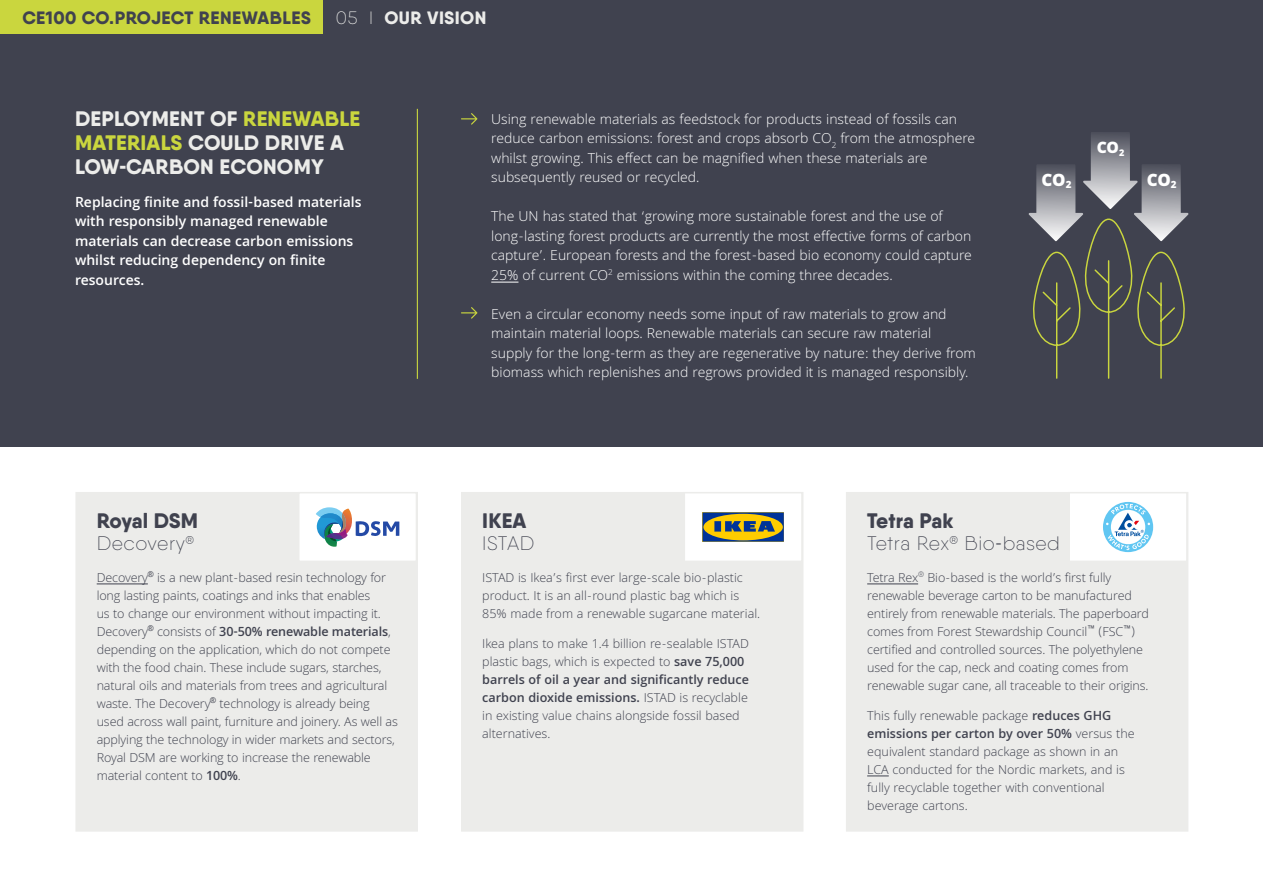
<style>
.page{position:relative;width:1263px;height:893px;background:#fff}
.page>*{position:absolute;margin:0;border:0;box-sizing:border-box;transform-origin:0 0}
.t1{font:800 21px/24px "Qanelas Soft DEMO";letter-spacing:.01em;color:#ececea}
.t2{font:800 21px "Qanelas Soft DEMO";letter-spacing:.005em;color:#40424f}
.t3{font:200 19.5px "Qanelas Soft DEMO";letter-spacing:.025em;color:#40424f}
.t4{font:800 18.15px "Khula";color:#fff}
.t5{font:800 17.85px "Qanelas Soft DEMO";letter-spacing:.025em;color:#40424f}
.t6{font:800 17.85px "Qanelas Soft DEMO";letter-spacing:.025em;color:#ececea}
.t7{font:800 16.8px "Khula";color:#fff}
.t8{font:300 15px/19.5px "Khula";color:#fff}
.t9{font:600 15px/19.5px "Khula";color:#fff}
.t10{font:300 13.5px/18px "Khula";letter-spacing:-.01em;color:#40424f}
.s1{font-weight:200}
.s2{color:#cad63e}
.s3{font-family:"Impact";font-weight:400}
.s4{font-weight:600}
.s5{font-family:"Montserrat";font-weight:300}
</style>
<div class="page">
<div style="left:0;top:0;width:1263px;height:446px;background:#40424f"></div>
<div style="left:75px;top:492px;width:343px;height:340px;background:#ececea"></div>
<hr style="left:97px;top:584px;width:51px;height:1px;background:#40424f">
<div style="left:298px;top:492px;width:119px;height:70px;background:#fff;border:2px solid #ececea"></div>
<div style="left:0;top:0;width:322px;height:34px;background:#cad63e"></div>
<div style="left:461px;top:492px;width:342px;height:340px;background:#ececea"></div>
<div style="left:683px;top:492px;width:120px;height:70px;background:#fff;border:2px solid #ececea"></div>
<div style="left:846px;top:492px;width:342px;height:340px;background:#ececea"></div>
<hr style="left:867px;top:584px;width:51px;height:1px;background:#40424f">
<svg style="left:867px;top:776px;width:22px;height:1px"></svg>
<div style="left:1068px;top:492px;width:120px;height:70px;background:#fff;border:2px solid #ececea"></div>
<svg style="left:1103px;top:502px;width:50px;height:50px"></svg>
<svg style="left:316px;top:507px;width:83px;height:40px"></svg>
<svg style="left:702px;top:512px;width:82px;height:30px;background:#858348"></svg>
<svg style="left:1028px;top:132px;width:160px;height:247px"></svg>
<svg style="left:491px;top:282px;width:27px;height:1px"></svg>
<hr style="left:417px;top:109px;width:1px;height:270px;background:#cad63e">
<svg style="left:461px;top:113px;width:16px;height:12px"></svg>
<svg style="left:461px;top:307px;width:16px;height:12px"></svg>
<h3 class="t5" style="left:22px;top:9px;width:290px">CE100 CO.PROJECT RENEWABLES</h3>
<h3 class="t6" style="left:336px;top:9px;width:152px"><span class="s1">05 I</span> OUR VISION</h3>
<h1 class="t1" style="left:75px;top:107px;width:287px">DEPLOYMENT OF <span class="s2">RENEWABLE<br>MATERIALS</span> COULD DRIVE A<br>LOW<span class="s3">-</span>CARBON ECONOMY</h1>
<p class="t9" style="left:75px;top:192px;width:288px">Replacing finite and fossil-based materials with responsibly managed renewable materials can decrease carbon emissions whilst reducing dependency on finite resources.</p>
<p class="t8" style="left:491px;top:111px;width:485px">Using renewable materials as feedstock for products instead of fossils can reduce carbon emissions: forest and crops absorb CO<sub>2</sub> from the atmosphere whilst growing. This effect can be magnified when these materials are subsequently reused or recycled.</p>
<p class="t8" style="left:491px;top:208px;width:482px">The UN has stated that ‘growing more sustainable forest and the use of long-lasting forest products are currently the most effective forms of carbon capture’. European forests and the forest-based bio economy could capture 25% of current CO<sup>2</sup> emissions within the coming three decades.</p>
<p class="t8" style="left:491px;top:306px;width:486px">Even a circular economy needs some input of raw materials to grow and maintain material loops. Renewable materials can secure raw material supply for the long-term as they are regenerative by nature: they derive from biomass which replenishes and regrows provided it is managed responsibly.</p>
<h3 class="t4" style="left:1041px;top:169px;width:31px">CO<sub>2</sub></h3>
<p class="t7" style="left:1097px;top:138px;width:29px">CO<sub>2</sub></p>
<h3 class="t4" style="left:1147px;top:169px;width:31px">CO<sub>2</sub></h3>
<h1 class="t2" style="left:97px;top:511px;width:103px">Royal DSM</h1>
<h2 class="t3" style="left:97px;top:535px;width:99px">Decovery<sup>®</sup></h2>
<p class="t10" style="left:97px;top:570px;width:303px">Decovery<sup>®</sup> is a new plant-based resin technology for long lasting paints, coatings and inks that enables<br>us to change our environment without impacting it.<br>Decovery<sup>®</sup> consists of <span class="s4">30-50% renewable materials</span>, depending on the application, which do not compete with the food chain. These include sugars, starches, natural oils and materials from trees and agricultural waste. The Decovery<sup>®</sup> technology is already being used across wall paint, furniture and joinery. As well as applying the technology in wider markets and sectors, Royal DSM are working to increase the renewable material content to <span class="s4">100%</span>.</p>
<h1 class="t2" style="left:482px;top:511px;width:46px">IKEA</h1>
<h2 class="t3" style="left:482px;top:535px;width:54px">ISTAD</h2>
<p class="t10" style="left:482px;top:570px;width:279px">ISTAD is Ikea’s first ever large-scale bio-plastic product. It is an all-round plastic bag which is<br>85% made from a renewable sugarcane material.</p>
<p class="t10" style="left:482px;top:636px;width:268px">Ikea plans to make 1.4 billion re-sealable ISTAD plastic bags, which is expected to <span class="s4">save 75,000 barrels of oil a year and significantly reduce carbon dioxide emissions.</span> ISTAD is recyclable in existing value chains alongside fossil based alternatives.</p>
<h1 class="t2" style="left:867px;top:511px;width:88px">Tetra Pak</h1>
<h2 class="t3" style="left:867px;top:535px;width:194px">Tetra Rex<sup>®</sup> Bio<span class="s5">-</span>based</h2>
<p class="t10" style="left:867px;top:570px;width:283px">Tetra Rex<sup>®</sup> Bio-based is the world’s first fully renewable beverage carton to be manufactured entirely from renewable materials. The paperboard comes from Forest Stewardship Council<sup>™</sup> (FSC<sup>™</sup>) certified and controlled sources. The polyethylene used for the cap, neck and coating comes from renewable sugar cane, all traceable to their origins.</p>
<p class="t10" style="left:867px;top:708px;width:269px">This fully renewable package <span class="s4">reduces GHG emissions per carton by over 50%</span> versus the equivalent standard package as shown in an LCA conducted for the Nordic markets, and is fully recyclable together with conventional beverage cartons.</p>
</div>
